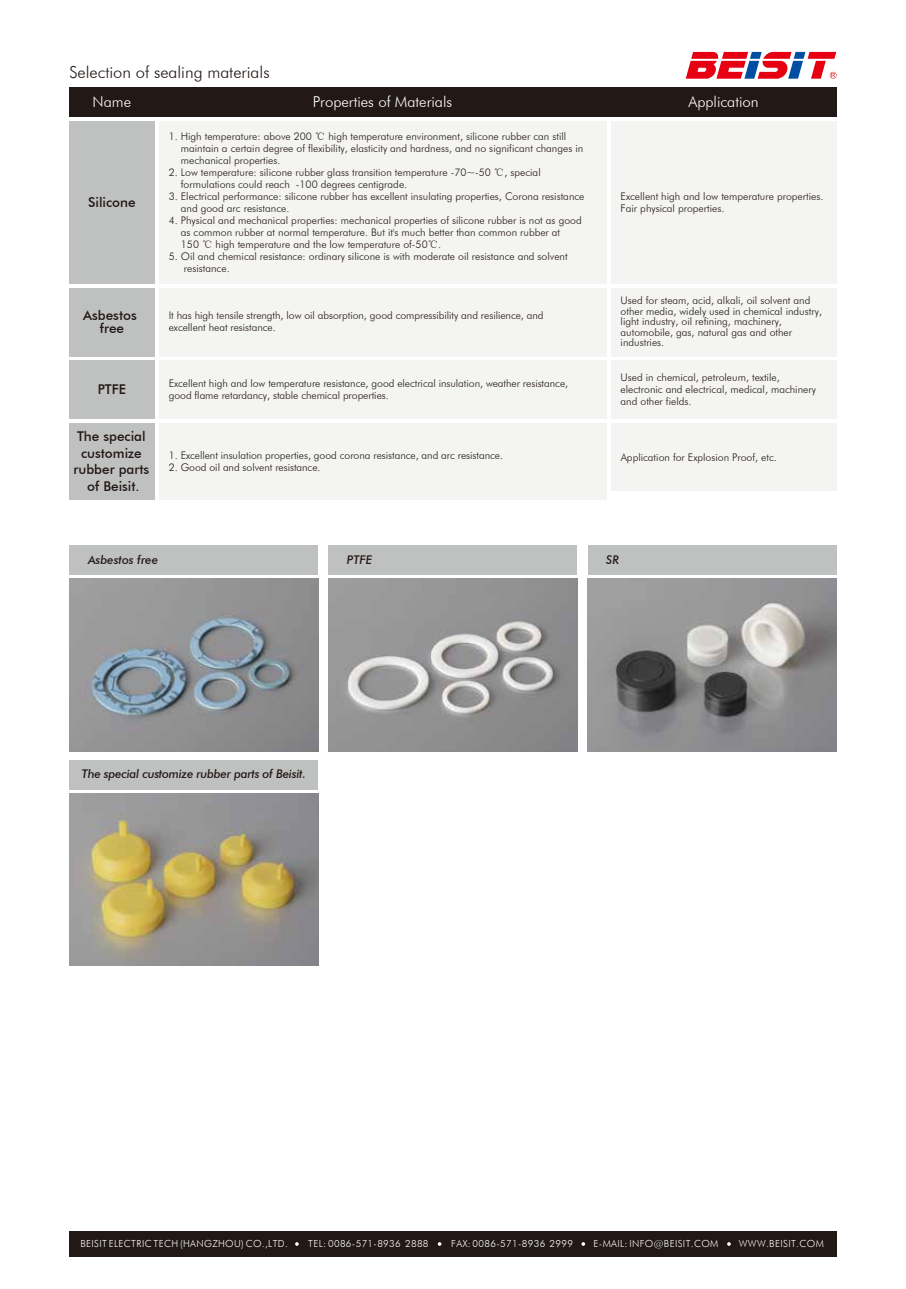
<style>
.page{position:relative;width:906px;height:1289px;background:#fff}
.page>*{position:absolute;margin:0;border:0;box-sizing:border-box;transform-origin:0 0}
.t1{font:300 16.5px "Futura BT";color:#221815}
.t2{font:300 15px "Futura BT";color:#fff}
.t3{font:500 13.5px/16.5px "Futura BT";color:#221815;text-align:center}
.t4{font:italic 500 12px "Futura BT";letter-spacing:-.02em;color:#221815}
.t5{font:italic 500 12px "Futura BT";color:#221815}
.t6{font:300 10.5px/12px "Futura BT";color:#221815}
.t7{font:300 9.75px "Futura BT";letter-spacing:.035em;color:#fff}
.s1{font-family:"Sim Sun";font-weight:400}
</style>
<div class="page">
<div style="left:69px;top:1231px;width:767px;height:25px;background:#221815"></div>
<svg style="left:295px;top:1242px;width:4px;height:3px"></svg>
<svg style="left:727px;top:1242px;width:4px;height:3px"></svg>
<svg style="left:685px;top:52px;width:152px;height:27px"></svg>
<div style="left:69px;top:87px;width:767px;height:30px;background:#221815"></div>
<div style="left:159px;top:121px;width:447px;height:162px;background:#f4f4f2"></div>
<div style="left:610px;top:121px;width:226px;height:162px;background:#f4f4f2"></div>
<div style="left:69px;top:121px;width:85px;height:162px;background:#bfc0c0"></div>
<div style="left:159px;top:288px;width:447px;height:68px;background:#f4f4f2"></div>
<div style="left:610px;top:288px;width:226px;height:68px;background:#f4f4f2"></div>
<div style="left:69px;top:288px;width:85px;height:68px;background:#bfc0c0"></div>
<div style="left:159px;top:361px;width:447px;height:58px;background:#f4f4f2"></div>
<div style="left:610px;top:361px;width:226px;height:58px;background:#f4f4f2"></div>
<div style="left:69px;top:361px;width:85px;height:58px;background:#bfc0c0"></div>
<div style="left:159px;top:423px;width:447px;height:77px;background:#f4f4f2"></div>
<div style="left:610px;top:423px;width:226px;height:68px;background:#f4f4f2"></div>
<div style="left:69px;top:423px;width:85px;height:77px;background:#bfc0c0"></div>
<div style="left:69px;top:545px;width:249px;height:30px;background:#bfc0c0"></div>
<div style="left:328px;top:545px;width:249px;height:30px;background:#bfc0c0"></div>
<div style="left:587px;top:545px;width:249px;height:30px;background:#bfc0c0"></div>
<div style="left:69px;top:759px;width:249px;height:30px;background:#bfc0c0"></div>
<img style="left:69px;top:579px;width:249px;height:172px">
<img style="left:328px;top:579px;width:249px;height:172px">
<img style="left:587px;top:579px;width:249px;height:172px">
<img style="left:69px;top:793px;width:249px;height:172px">
<p class="t1" style="left:69px;top:62px;width:202px">Selection of sealing materials</p>
<p class="t2" style="left:93px;top:92px;width:40px">Name</p>
<p class="t2" style="left:313px;top:92px;width:141px">Properties of Materials</p>
<p class="t2" style="left:688px;top:92px;width:72px">Application</p>
<p class="t3" style="left:88px;top:193px;width:49px">Silicone</p>
<p class="t6" style="left:181px;top:130px;width:404px;text-indent:-12px">1. High temperature: above 200 <span class="s1">℃</span> high temperature environment, silicone rubber can still maintain a certain degree of flexibility, elasticity and hardness, and no significant changes in mechanical properties.</p>
<p class="t6" style="left:181px;top:166px;width:361px;text-indent:-12px">2. Low temperature: silicone rubber glass transition temperature -70~-50 <span class="s1">℃</span>, special formulations could reach -100 degrees centigrade.</p>
<p class="t6" style="left:181px;top:190px;width:405px;text-indent:-12px">3. Electrical performance: silicone rubber has excellent insulating properties, Corona resistance and good arc resistance.</p>
<p class="t6" style="left:181px;top:214px;width:402px;text-indent:-12px">4. Physical and mechanical properties: mechanical properties of silicone rubber is not as good as common rubber at normal temperature. But it's much better than common rubber at<br>150 <span class="s1">℃</span> high temperature and the low temperature of-50<span class="s1">℃</span>.</p>
<p class="t6" style="left:184px;top:250px;width:385px;text-indent:-15px">5. Oil and chemical resistance: ordinary silicone is with moderate oil resistance and solvent resistance.</p>
<p class="t6" style="left:620px;top:190px;width:204px">Excellent high and low temperature properties.<br>Fair physical properties.</p>
<p class="t3" style="left:83px;top:308px;width:55px;line-height:13.5px">Asbestos free</p>
<p class="t3" style="left:98px;top:381px;width:30px">PTFE</p>
<p class="t3" style="left:74px;top:428px;width:77px">The special customize rubber parts of Beisit.</p>
<p class="t6" style="left:169px;top:309px;width:376px">It has high tensile strength, low oil absorption, good compressibility and resilience, and excellent heat resistance.</p>
<p class="t6" style="left:169px;top:377px;width:401px">Excellent high and low temperature resistance, good electrical insulation, weather resistance, good flame retardancy, stable chemical properties.</p>
<p class="t6" style="left:169px;top:449px;width:336px">1. Excellent insulation properties, good corona resistance, and arc resistance.</p>
<p class="t6" style="left:169px;top:461px;width:153px">2. Good oil and solvent resistance.</p>
<p class="t6" style="left:620px;top:295px;width:203px;line-height:10.5px">Used for steam, acid, alkali, oil solvent and other media, widely used in chemical industry, light industry, oil refining, machinery, automobile, gas, natural gas and other industries.</p>
<p class="t6" style="left:620px;top:371px;width:197px">Used in chemical, petroleum, textile, electronic and electrical, medical, machinery and other fields.</p>
<p class="t6" style="left:621px;top:451px;width:158px">Application for Explosion Proof, etc.</p>
<p class="t5" style="left:88px;top:552px;width:72px">Asbestos free</p>
<p class="t4" style="left:347px;top:552px;width:27px">PTFE</p>
<p class="t4" style="left:606px;top:552px;width:14px">SR</p>
<p class="t4" style="left:82px;top:766px;width:225px">The special customize rubber parts of Beisit.</p>
<p class="t7" style="left:80px;top:1237px;width:209px">BEISIT ELECTRIC TECH (HANGZHOU) CO.,LTD.</p>
<p class="t7" style="left:308px;top:1237px;width:122px">TEL: 0086-571-8936 2888</p>
<p class="t7" style="left:451px;top:1237px;width:123px">FAX: 0086-571-8936 2999</p>
<p class="t7" style="left:593px;top:1237px;width:126px">E-MAIL: INFO@BEISIT.COM</p>
<p class="t7" style="left:739px;top:1237px;width:86px">WWW.BEISIT.COM</p>
</div>
